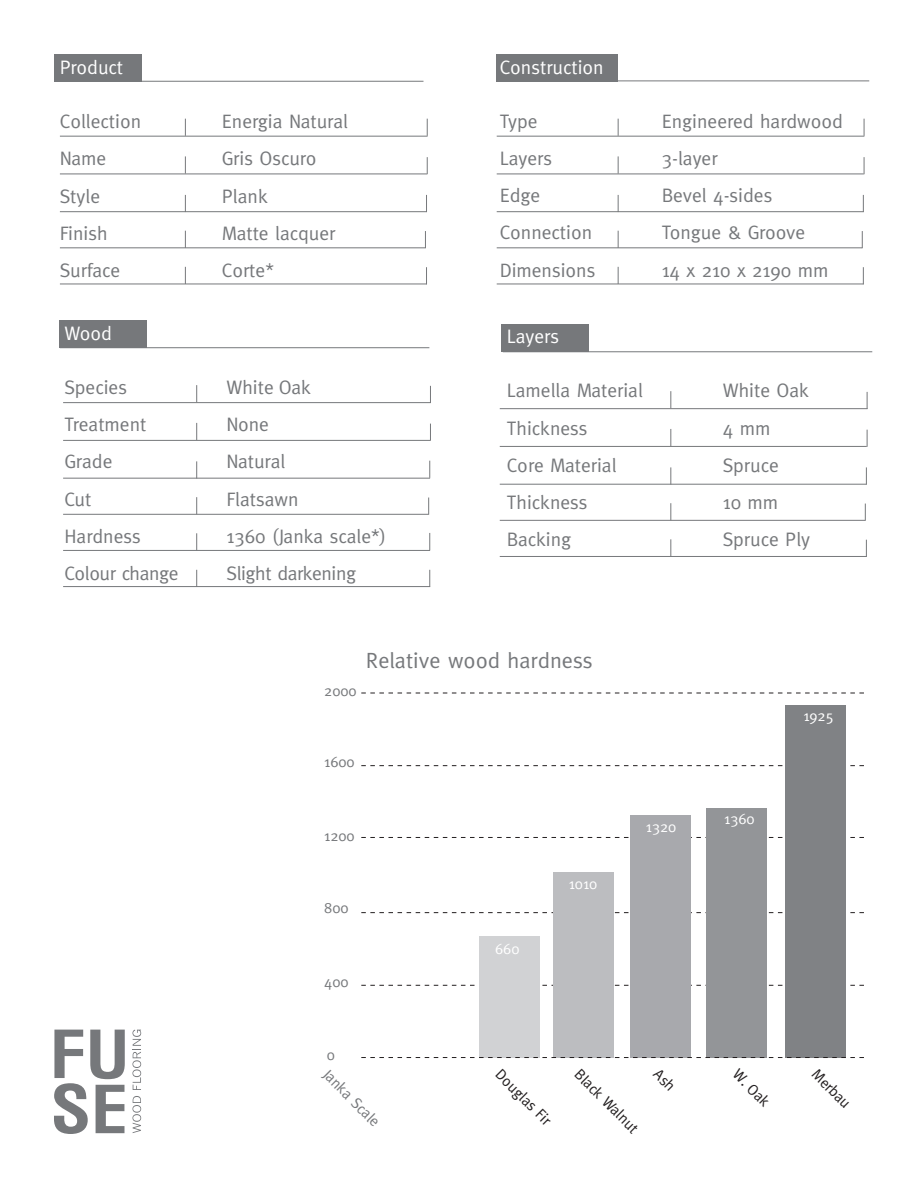
<style>
.page{position:relative;width:918px;height:1188px;background:#fff}
.page>*{position:absolute;margin:0;border:0;box-sizing:border-box;transform-origin:0 0}
.t1{font:22.05px "Meta";color:#76787b}
.t2{font:19.5px "Meta";color:#76787b}
.t3{font:19.5px "Meta";color:#fff}
.t4{font:19.5px "Meta";letter-spacing:-.02em;color:#76787b}
.t5{font:15.45px "Meta";color:#76787b}
.t6{font:15.3px "Meta";color:#231f20}
.t7{font:15.15px "Meta";color:#231f20}
.t8{font:15px "Meta";color:#76787b}
.t9{font:15px "Meta";color:#fff}
.s1{font-size:15.15px}
.s2{font-size:15.3px}
</style>
<div class="page">
<div style="left:54px;top:54px;width:87px;height:28px;background:#76787b"></div>
<div style="left:60px;top:320px;width:87px;height:28px;background:#76787b"></div>
<div style="left:502px;top:324px;width:87px;height:28px;background:#76787b"></div>
<div style="left:497px;top:54px;width:121px;height:28px;background:#76787b"></div>
<hr style="left:54px;top:81px;width:369px;height:1px;background:#76787b">
<hr style="left:60px;top:347px;width:369px;height:1px;background:#76787b">
<hr style="left:503px;top:351px;width:369px;height:1px;background:#76787b">
<hr style="left:500px;top:81px;width:369px;height:1px;background:#76787b">
<hr style="left:60px;top:136px;width:368px;height:1px;background:#76787b">
<hr style="left:63px;top:402px;width:368px;height:1px;background:#76787b">
<hr style="left:497px;top:136px;width:367px;height:1px;background:#76787b">
<hr style="left:500px;top:408px;width:367px;height:1px;background:#76787b">
<hr style="left:60px;top:174px;width:367px;height:1px;background:#76787b">
<hr style="left:63px;top:440px;width:367px;height:1px;background:#76787b">
<hr style="left:497px;top:174px;width:367px;height:1px;background:#76787b">
<hr style="left:500px;top:446px;width:367px;height:1px;background:#76787b">
<hr style="left:60px;top:211px;width:367px;height:1px;background:#76787b">
<hr style="left:63px;top:478px;width:367px;height:1px;background:#76787b">
<hr style="left:497px;top:211px;width:367px;height:1px;background:#76787b">
<hr style="left:500px;top:484px;width:367px;height:1px;background:#76787b">
<hr style="left:60px;top:247px;width:365px;height:1px;background:#76787b">
<hr style="left:63px;top:514px;width:366px;height:1px;background:#76787b">
<hr style="left:497px;top:247px;width:365px;height:1px;background:#76787b">
<hr style="left:500px;top:520px;width:365px;height:1px;background:#76787b">
<hr style="left:60px;top:284px;width:367px;height:1px;background:#76787b">
<hr style="left:63px;top:550px;width:367px;height:1px;background:#76787b">
<hr style="left:63px;top:586px;width:367px;height:1px;background:#76787b">
<hr style="left:497px;top:284px;width:367px;height:1px;background:#76787b">
<hr style="left:500px;top:556px;width:367px;height:1px;background:#76787b">
<svg style="left:185px;top:119px;width:1px;height:17px"></svg>
<svg style="left:196px;top:385px;width:1px;height:17px"></svg>
<svg style="left:618px;top:119px;width:1px;height:17px"></svg>
<svg style="left:670px;top:391px;width:1px;height:17px"></svg>
<svg style="left:427px;top:119px;width:1px;height:17px"></svg>
<svg style="left:430px;top:386px;width:1px;height:16px"></svg>
<svg style="left:864px;top:119px;width:1px;height:17px"></svg>
<svg style="left:867px;top:392px;width:1px;height:17px"></svg>
<svg style="left:427px;top:157px;width:1px;height:17px"></svg>
<svg style="left:430px;top:424px;width:1px;height:17px"></svg>
<svg style="left:864px;top:157px;width:1px;height:17px"></svg>
<svg style="left:867px;top:430px;width:1px;height:17px"></svg>
<svg style="left:185px;top:156px;width:1px;height:18px"></svg>
<svg style="left:196px;top:423px;width:1px;height:17px"></svg>
<svg style="left:618px;top:156px;width:1px;height:18px"></svg>
<svg style="left:670px;top:429px;width:1px;height:17px"></svg>
<svg style="left:185px;top:195px;width:1px;height:16px"></svg>
<svg style="left:196px;top:461px;width:1px;height:18px"></svg>
<svg style="left:618px;top:195px;width:1px;height:16px"></svg>
<svg style="left:670px;top:467px;width:1px;height:18px"></svg>
<svg style="left:426px;top:195px;width:1px;height:16px"></svg>
<svg style="left:429px;top:461px;width:1px;height:17px"></svg>
<svg style="left:863px;top:195px;width:1px;height:16px"></svg>
<svg style="left:866px;top:467px;width:1px;height:18px"></svg>
<svg style="left:185px;top:231px;width:1px;height:17px"></svg>
<svg style="left:196px;top:497px;width:1px;height:17px"></svg>
<svg style="left:618px;top:231px;width:1px;height:17px"></svg>
<svg style="left:670px;top:503px;width:1px;height:17px"></svg>
<svg style="left:425px;top:231px;width:1px;height:17px"></svg>
<svg style="left:428px;top:498px;width:1px;height:17px"></svg>
<svg style="left:862px;top:231px;width:1px;height:17px"></svg>
<svg style="left:865px;top:504px;width:1px;height:17px"></svg>
<svg style="left:185px;top:267px;width:1px;height:17px"></svg>
<svg style="left:196px;top:533px;width:1px;height:17px"></svg>
<svg style="left:196px;top:570px;width:1px;height:16px"></svg>
<svg style="left:618px;top:267px;width:1px;height:17px"></svg>
<svg style="left:670px;top:539px;width:1px;height:17px"></svg>
<svg style="left:426px;top:267px;width:1px;height:17px"></svg>
<svg style="left:429px;top:533px;width:1px;height:17px"></svg>
<svg style="left:429px;top:570px;width:1px;height:16px"></svg>
<svg style="left:863px;top:267px;width:1px;height:17px"></svg>
<svg style="left:866px;top:540px;width:1px;height:16px"></svg>
<svg style="left:132px;top:1096px;width:9px;height:37px"></svg>
<svg style="left:132px;top:1030px;width:9px;height:60px"></svg>
<svg style="left:54px;top:1030px;width:71px;height:104px"></svg>
<svg style="left:361px;top:985px;width:503px;height:1px"></svg>
<svg style="left:361px;top:912px;width:503px;height:1px"></svg>
<svg style="left:361px;top:837px;width:503px;height:1px"></svg>
<svg style="left:361px;top:765px;width:503px;height:1px"></svg>
<svg style="left:361px;top:693px;width:503px;height:1px"></svg>
<div style="left:479px;top:936px;width:61px;height:122px;background:#d1d2d4"></div>
<div style="left:553px;top:873px;width:61px;height:185px;background:#bcbdc0"></div>
<div style="left:630px;top:816px;width:61px;height:242px;background:#a8a9ad"></div>
<div style="left:706px;top:808px;width:60px;height:250px;background:#939598"></div>
<div style="left:785px;top:706px;width:61px;height:352px;background:#808285"></div>
<svg style="left:361px;top:1057px;width:503px;height:1px"></svg>
<p class="t3" style="left:60px;top:56px;width:65px">Product</p>
<p class="t2" style="left:60px;top:110px;width:83px">Collection</p>
<p class="t2" style="left:222px;top:110px;width:128px">Energia Natural</p>
<p class="t2" style="left:60px;top:147px;width:48px">Name</p>
<p class="t2" style="left:222px;top:147px;width:96px">Gris Oscuro</p>
<p class="t2" style="left:60px;top:185px;width:42px">Style</p>
<p class="t2" style="left:222px;top:185px;width:47px">Plank</p>
<p class="t2" style="left:60px;top:222px;width:49px">Finish</p>
<p class="t2" style="left:222px;top:222px;width:115px">Matte lacquer</p>
<p class="t2" style="left:60px;top:259px;width:62px">Surface</p>
<p class="t2" style="left:222px;top:259px;width:54px">Corte*</p>
<p class="t3" style="left:64px;top:322px;width:49px">Wood</p>
<p class="t2" style="left:64px;top:376px;width:64px">Species</p>
<p class="t2" style="left:226px;top:376px;width:86px">White Oak</p>
<p class="t2" style="left:64px;top:413px;width:83px">Treatment</p>
<p class="t2" style="left:226px;top:413px;width:44px">None</p>
<p class="t2" style="left:64px;top:450px;width:49px">Grade</p>
<p class="t2" style="left:226px;top:450px;width:60px">Natural</p>
<p class="t2" style="left:64px;top:488px;width:28px">Cut</p>
<p class="t2" style="left:226px;top:488px;width:74px">Flatsawn</p>
<p class="t2" style="left:64px;top:525px;width:78px">Hardness</p>
<p class="t2" style="left:226px;top:525px;width:161px">1360 (Janka scale*)</p>
<p class="t4" style="left:64px;top:562px;width:116px">Colour change</p>
<p class="t4" style="left:226px;top:562px;width:131px">Slight darkening</p>
<p class="t3" style="left:500px;top:56px;width:105px">Construction</p>
<p class="t2" style="left:500px;top:110px;width:39px">Type</p>
<p class="t2" style="left:662px;top:110px;width:183px">Engineered hardwood</p>
<p class="t2" style="left:500px;top:147px;width:54px">Layers</p>
<p class="t2" style="left:662px;top:147px;width:57px">3-layer</p>
<p class="t2" style="left:500px;top:184px;width:42px">Edge</p>
<p class="t2" style="left:662px;top:184px;width:112px">Bevel 4-sides</p>
<p class="t2" style="left:500px;top:221px;width:94px">Connection</p>
<p class="t2" style="left:662px;top:221px;width:145px">Tongue &amp; Groove</p>
<p class="t2" style="left:500px;top:259px;width:97px">Dimensions</p>
<p class="t2" style="left:662px;top:259px;width:168px">14 x 210 x 2190 mm</p>
<p class="t3" style="left:507px;top:325px;width:54px">Layers</p>
<p class="t2" style="left:507px;top:379px;width:138px">Lamella Material</p>
<p class="t2" style="left:723px;top:379px;width:88px">White Oak</p>
<p class="t2" style="left:507px;top:417px;width:82px">Thickness</p>
<p class="t2" style="left:723px;top:417px;width:49px">4 mm</p>
<p class="t2" style="left:507px;top:454px;width:111px">Core Material</p>
<p class="t2" style="left:723px;top:454px;width:57px">Spruce</p>
<p class="t2" style="left:507px;top:491px;width:82px">Thickness</p>
<p class="t2" style="left:723px;top:491px;width:57px">10 mm</p>
<p class="t2" style="left:507px;top:528px;width:66px">Backing</p>
<p class="t2" style="left:723px;top:528px;width:89px">Spruce Ply</p>
<p class="t8" style="left:324px;top:682px;width:34px">2000</p>
<p class="t1" style="left:366px;top:647px;width:228px">Relative wood hardness</p>
<p class="t8" style="left:324px;top:753px;width:32px">1600</p>
<p class="t8" style="left:324px;top:827px;width:32px">1200</p>
<p class="t8" style="left:324px;top:900px;width:26px">800</p>
<p class="t8" style="left:324px;top:973px;width:26px">400</p>
<p class="t8" style="left:327px;top:1047px;width:10px">0</p>
<p class="t9" style="left:495px;top:940px;width:26px">660</p>
<p class="t9" style="left:569px;top:875px;width:30px">1010</p>
<p class="t9" style="left:646px;top:819px;width:32px">1320</p>
<p class="t9" style="left:724px;top:810px;width:32px">1360</p>
<p class="t9" style="left:803px;top:708px;width:32px">1925</p>
<p class="t5" style="left:332px;top:1066px;width:75px;rotate:45deg"><span class="s1">J</span>anka Scal<span class="s1">e</span></p>
<p class="t6" style="left:504px;top:1065px;width:73px;rotate:45deg"><span class="s1">D</span>ouglas F<span class="s1">ir</span></p>
<p class="t7" style="left:583px;top:1066px;width:85px;rotate:45deg">Black W<span class="s2">alnut</span></p>
<p class="t6" style="left:742px;top:1065px;width:47px;rotate:45deg"><span class="s1">W.</span> Oak</p>
<p class="t6" style="left:821px;top:1065px;width:49px;rotate:45deg"><span class="s1">Me</span>rbau</p>
</div>
